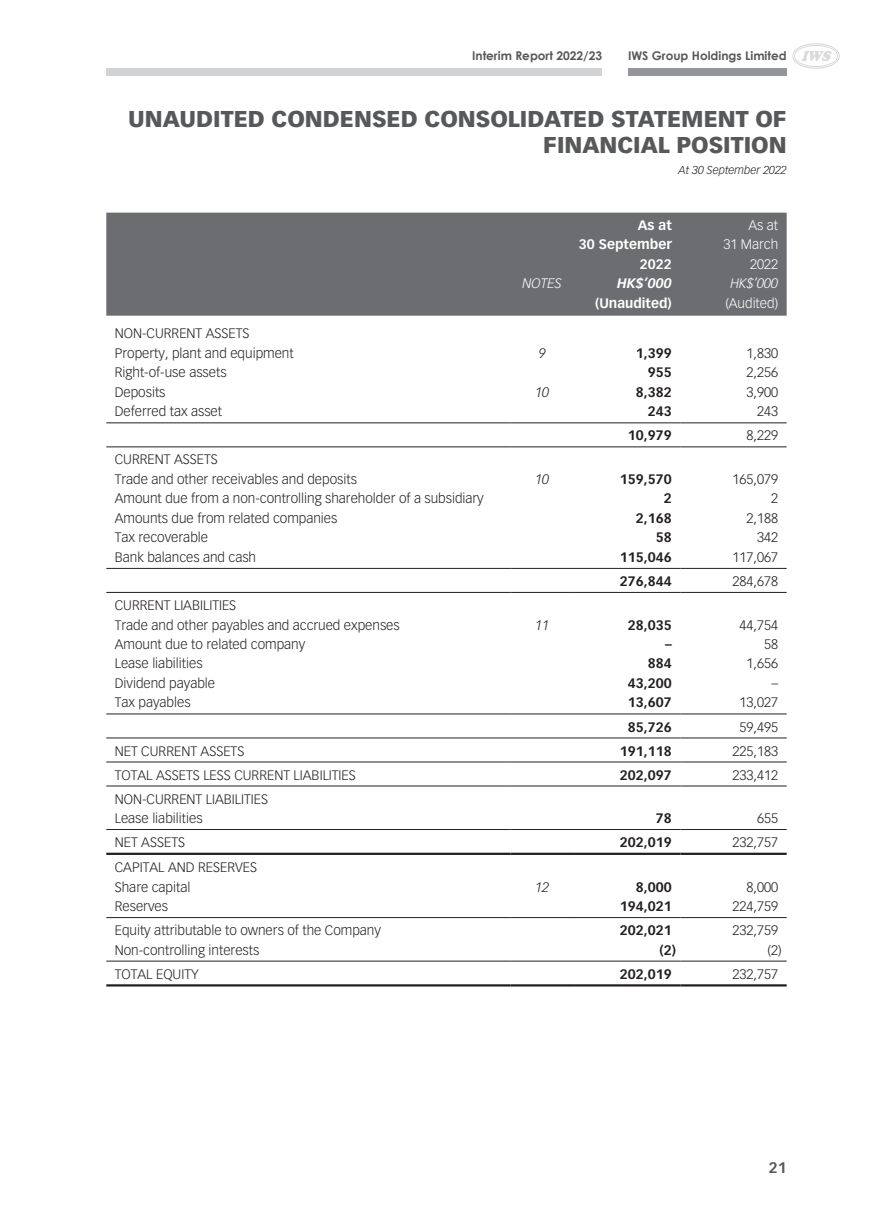
<style>
.page{position:relative;width:893px;height:1212px;background:#fff}
.page>*{position:absolute;margin:0;border:0;box-sizing:border-box;transform-origin:0 0}
.t1{font:900 22.5px/25.5px "Vectora LT Std";color:#57585a;text-align:right}
.t2{font:700 15px "Vectora LT Std";color:#57585a}
.t3{font:300 13.5px/19.5px "Vectora LT Std";color:#231f20}
.t4{font:700 13.5px "Vectora LT Std";color:#231f20}
.t5{font:700 13.5px "Vectora LT Std";color:#fff}
.t6{font:300 13.5px "Vectora LT Std";color:#fff}
.t7{font:italic 300 13.5px "Vectora LT Std";color:#fff}
.t8{font:italic 300 13.5px "Vectora LT Std";color:#231f20}
.t9{font:italic 700 13.5px "Vectora LT Std";color:#fff}
.t10{font:700 12px "Century Gothic";color:#57585a}
.t11{font:italic 300 11.25px "Vectora LT Std";color:#231f20}
</style>
<div class="page">
<div style="left:106px;top:68px;width:496px;height:7px;background:#d1d2d4"></div>
<div style="left:628px;top:68px;width:159px;height:7px;background:#939598"></div>
<img style="left:792px;top:43px;width:48px;height:26px">
<div style="left:106px;top:213px;width:681px;height:103px;background:#6c6d70"></div>
<hr style="left:106px;top:422px;width:404px;height:1px;background:#231f20">
<hr style="left:510px;top:422px;width:64px;height:1px;background:#231f20">
<hr style="left:574px;top:422px;width:106px;height:1px;background:#231f20">
<hr style="left:680px;top:422px;width:107px;height:1px;background:#231f20">
<hr style="left:106px;top:446px;width:404px;height:1px;background:#231f20">
<hr style="left:510px;top:446px;width:64px;height:1px;background:#231f20">
<hr style="left:574px;top:446px;width:106px;height:1px;background:#231f20">
<hr style="left:680px;top:446px;width:107px;height:1px;background:#231f20">
<hr style="left:106px;top:568px;width:404px;height:1px;background:#231f20">
<hr style="left:510px;top:568px;width:64px;height:1px;background:#231f20">
<hr style="left:574px;top:568px;width:106px;height:1px;background:#231f20">
<hr style="left:680px;top:568px;width:107px;height:1px;background:#231f20">
<hr style="left:106px;top:592px;width:404px;height:1px;background:#231f20">
<hr style="left:510px;top:592px;width:64px;height:1px;background:#231f20">
<hr style="left:574px;top:592px;width:106px;height:1px;background:#231f20">
<hr style="left:680px;top:592px;width:107px;height:1px;background:#231f20">
<hr style="left:106px;top:713px;width:404px;height:1px;background:#231f20">
<hr style="left:510px;top:713px;width:64px;height:1px;background:#231f20">
<hr style="left:574px;top:713px;width:106px;height:1px;background:#231f20">
<hr style="left:680px;top:713px;width:107px;height:1px;background:#231f20">
<hr style="left:106px;top:737px;width:404px;height:1px;background:#231f20">
<hr style="left:510px;top:737px;width:64px;height:1px;background:#231f20">
<hr style="left:574px;top:737px;width:106px;height:1px;background:#231f20">
<hr style="left:680px;top:737px;width:107px;height:1px;background:#231f20">
<hr style="left:106px;top:761px;width:404px;height:1px;background:#231f20">
<hr style="left:510px;top:761px;width:64px;height:1px;background:#231f20">
<hr style="left:574px;top:761px;width:106px;height:1px;background:#231f20">
<hr style="left:680px;top:761px;width:107px;height:1px;background:#231f20">
<hr style="left:106px;top:786px;width:404px;height:1px;background:#231f20">
<hr style="left:510px;top:786px;width:64px;height:1px;background:#231f20">
<hr style="left:574px;top:786px;width:106px;height:1px;background:#231f20">
<hr style="left:680px;top:786px;width:107px;height:1px;background:#231f20">
<hr style="left:106px;top:829px;width:404px;height:1px;background:#231f20">
<hr style="left:510px;top:829px;width:64px;height:1px;background:#231f20">
<hr style="left:574px;top:829px;width:106px;height:1px;background:#231f20">
<hr style="left:680px;top:829px;width:107px;height:1px;background:#231f20">
<hr style="left:106px;top:853px;width:404px;height:2px;background:#231f20">
<hr style="left:510px;top:853px;width:64px;height:2px;background:#231f20">
<hr style="left:574px;top:853px;width:106px;height:2px;background:#231f20">
<hr style="left:680px;top:853px;width:107px;height:2px;background:#231f20">
<hr style="left:106px;top:917px;width:404px;height:1px;background:#231f20">
<hr style="left:510px;top:917px;width:64px;height:1px;background:#231f20">
<hr style="left:574px;top:917px;width:106px;height:1px;background:#231f20">
<hr style="left:680px;top:917px;width:107px;height:1px;background:#231f20">
<hr style="left:106px;top:961px;width:404px;height:1px;background:#231f20">
<hr style="left:510px;top:961px;width:64px;height:1px;background:#231f20">
<hr style="left:574px;top:961px;width:106px;height:1px;background:#231f20">
<hr style="left:680px;top:961px;width:107px;height:1px;background:#231f20">
<hr style="left:106px;top:984px;width:404px;height:2px;background:#231f20">
<hr style="left:510px;top:984px;width:64px;height:2px;background:#231f20">
<hr style="left:574px;top:984px;width:106px;height:2px;background:#231f20">
<hr style="left:680px;top:984px;width:107px;height:2px;background:#231f20">
<p class="t10" style="left:472px;top:46px;width:132px">Interim Report 2022/23</p>
<p class="t10" style="left:628px;top:46px;width:160px">IWS Group Holdings Limited</p>
<h1 class="t1" style="left:128px;top:106px;width:660px">UNAUDITED CONDENSED CONSOLIDATED STATEMENT OF<br>FINANCIAL POSITION</h1>
<p class="t11" style="left:679px;top:163px;width:110px">At 30 September 2022</p>
<p class="t5" style="left:638px;top:217px;width:35px">As at</p>
<p class="t6" style="left:748px;top:217px;width:31px">As at</p>
<p class="t5" style="left:579px;top:236px;width:94px">30 September</p>
<p class="t6" style="left:723px;top:237px;width:56px">31 March</p>
<p class="t5" style="left:640px;top:256px;width:33px">2022</p>
<p class="t6" style="left:750px;top:256px;width:30px">2022</p>
<p class="t3" style="left:115px;top:324px;width:180px">NON-CURRENT ASSETS<br>Property, plant and equipment</p>
<p class="t7" style="left:523px;top:275px;width:41px">NOTES</p>
<p class="t9" style="left:617px;top:275px;width:56px">HK$’000</p>
<p class="t7" style="left:730px;top:275px;width:49px">HK$’000</p>
<p class="t5" style="left:595px;top:295px;width:78px">(Unaudited)</p>
<p class="t6" style="left:725px;top:295px;width:54px">(Audited)</p>
<p class="t8" style="left:539px;top:345px;width:8px">9</p>
<p class="t4" style="left:636px;top:345px;width:37px">1,399</p>
<p class="t3" style="left:747px;top:343px;width:33px">1,830</p>
<p class="t3" style="left:115px;top:363px;width:113px">Right-of-use assets</p>
<p class="t4" style="left:648px;top:364px;width:25px">955</p>
<p class="t3" style="left:747px;top:363px;width:33px">2,256</p>
<p class="t3" style="left:115px;top:382px;width:52px">Deposits</p>
<p class="t8" style="left:535px;top:384px;width:15px">10</p>
<p class="t4" style="left:636px;top:384px;width:37px">8,382</p>
<p class="t3" style="left:747px;top:382px;width:33px">3,900</p>
<p class="t3" style="left:115px;top:402px;width:109px">Deferred tax asset</p>
<p class="t4" style="left:648px;top:403px;width:25px">243</p>
<p class="t3" style="left:757px;top:402px;width:23px">243</p>
<p class="t4" style="left:628px;top:427px;width:45px">10,979</p>
<p class="t3" style="left:747px;top:426px;width:33px">8,229</p>
<p class="t3" style="left:115px;top:450px;width:244px">CURRENT ASSETS<br>Trade and other receivables and deposits</p>
<p class="t8" style="left:535px;top:471px;width:15px">10</p>
<p class="t4" style="left:620px;top:471px;width:53px">159,570</p>
<p class="t3" style="left:732px;top:470px;width:47px">165,079</p>
<p class="t3" style="left:115px;top:489px;width:370px">Amount due from a non-controlling shareholder of a subsidiary</p>
<p class="t4" style="left:664px;top:490px;width:9px">2</p>
<p class="t3" style="left:771px;top:489px;width:9px">2</p>
<p class="t3" style="left:115px;top:509px;width:224px">Amounts due from related companies</p>
<p class="t4" style="left:636px;top:510px;width:37px">2,168</p>
<p class="t3" style="left:747px;top:509px;width:33px">2,188</p>
<p class="t3" style="left:115px;top:528px;width:95px">Tax recoverable</p>
<p class="t4" style="left:656px;top:529px;width:17px">58</p>
<p class="t3" style="left:757px;top:528px;width:23px">342</p>
<p class="t3" style="left:115px;top:547px;width:143px">Bank balances and cash</p>
<p class="t4" style="left:620px;top:549px;width:53px">115,046</p>
<p class="t3" style="left:732px;top:547px;width:47px">117,067</p>
<p class="t4" style="left:620px;top:573px;width:53px">276,844</p>
<p class="t3" style="left:732px;top:572px;width:47px">284,678</p>
<p class="t3" style="left:115px;top:596px;width:286px">CURRENT LIABILITIES<br>Trade and other payables and accrued expenses</p>
<p class="t8" style="left:535px;top:617px;width:15px">11</p>
<p class="t4" style="left:628px;top:616px;width:45px">28,035</p>
<p class="t3" style="left:740px;top:615px;width:40px">44,754</p>
<p class="t3" style="left:115px;top:635px;width:192px">Amount due to related company</p>
<p class="t4" style="left:665px;top:636px;width:8px">–</p>
<p class="t3" style="left:764px;top:635px;width:16px">58</p>
<p class="t3" style="left:115px;top:654px;width:89px">Lease liabilities</p>
<p class="t4" style="left:648px;top:655px;width:25px">884</p>
<p class="t3" style="left:747px;top:654px;width:33px">1,656</p>
<p class="t3" style="left:115px;top:674px;width:102px">Dividend payable</p>
<p class="t4" style="left:628px;top:675px;width:45px">43,200</p>
<p class="t3" style="left:771px;top:674px;width:8px">–</p>
<p class="t3" style="left:115px;top:693px;width:77px">Tax payables</p>
<p class="t4" style="left:628px;top:694px;width:45px">13,607</p>
<p class="t3" style="left:740px;top:693px;width:40px">13,027</p>
<p class="t4" style="left:628px;top:718px;width:45px">85,726</p>
<p class="t3" style="left:740px;top:717px;width:40px">59,495</p>
<p class="t3" style="left:115px;top:741px;width:131px">NET CURRENT ASSETS</p>
<p class="t4" style="left:620px;top:742px;width:53px">191,118</p>
<p class="t3" style="left:732px;top:741px;width:47px">225,183</p>
<p class="t3" style="left:115px;top:765px;width:243px">TOTAL ASSETS LESS CURRENT LIABILITIES</p>
<p class="t4" style="left:620px;top:766px;width:53px">202,097</p>
<p class="t3" style="left:732px;top:765px;width:47px">233,412</p>
<p class="t3" style="left:115px;top:789px;width:155px">NON-CURRENT LIABILITIES<br>Lease liabilities</p>
<p class="t4" style="left:656px;top:810px;width:17px">78</p>
<p class="t3" style="left:757px;top:809px;width:23px">655</p>
<p class="t3" style="left:115px;top:833px;width:72px">NET ASSETS</p>
<p class="t4" style="left:620px;top:834px;width:53px">202,019</p>
<p class="t3" style="left:732px;top:833px;width:47px">232,757</p>
<p class="t3" style="left:115px;top:858px;width:144px">CAPITAL AND RESERVES<br>Share capital</p>
<p class="t8" style="left:535px;top:879px;width:15px">12</p>
<p class="t4" style="left:636px;top:879px;width:37px">8,000</p>
<p class="t3" style="left:747px;top:877px;width:33px">8,000</p>
<p class="t3" style="left:115px;top:897px;width:55px">Reserves</p>
<p class="t4" style="left:620px;top:898px;width:53px">194,021</p>
<p class="t3" style="left:732px;top:897px;width:47px">224,759</p>
<p class="t3" style="left:115px;top:921px;width:268px">Equity attributable to owners of the Company</p>
<p class="t4" style="left:620px;top:922px;width:53px">202,021</p>
<p class="t3" style="left:732px;top:921px;width:47px">232,759</p>
<p class="t3" style="left:115px;top:940px;width:146px">Non-controlling interests</p>
<p class="t4" style="left:660px;top:942px;width:18px">(2)</p>
<p class="t3" style="left:768px;top:940px;width:16px">(2)</p>
<p class="t3" style="left:115px;top:964px;width:86px">TOTAL EQUITY</p>
<p class="t4" style="left:620px;top:966px;width:53px">202,019</p>
<p class="t3" style="left:732px;top:964px;width:47px">232,757</p>
<p class="t2" style="left:769px;top:1158px;width:19px">21</p>
</div>
